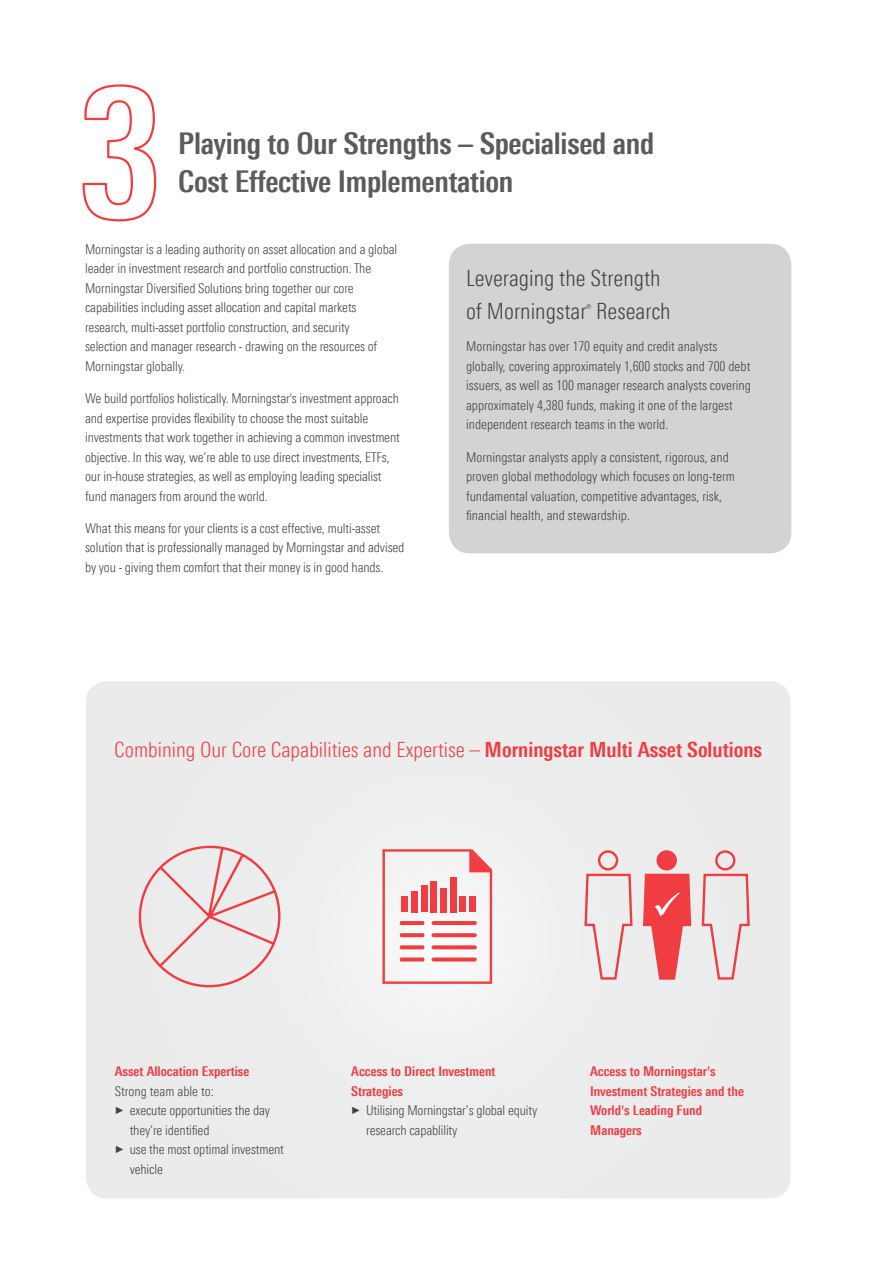
<style>
.page{position:relative;width:885px;height:1263px;background:#fff}
.page>*{position:absolute;margin:0;border:0;box-sizing:border-box;transform-origin:0 0}
.t1{font:700 condensed 30px/37.5px "Univers Nextfor MORN";letter-spacing:-.01em;color:#5a5b5d}
.t2{font:300 condensed 22.5px/33px "Univers Nextfor MORN";color:#414042}
.t3{font:300 condensed 21px "Univers Nextfor MORN";color:#ef3d42}
.t4{font:300 condensed 13.5px/19.5px "Univers Nextfor MORN";letter-spacing:-.01em;color:#414042}
.t5{font:700 condensed 13.5px/19.5px "Univers Nextfor MORN";color:#ef3d42}
.s1{font-weight:700}
</style>
<div class="page">
<div style="left:86px;top:681px;width:704px;height:517px;background:#ebeced"></div>
<svg style="left:82px;top:84px;width:75px;height:138px"></svg>
<div style="left:449px;top:244px;width:342px;height:309px;background:#d1d3d4;border-radius:21px"></div>
<svg style="left:700px;top:849px;width:51px;height:132px"></svg>
<svg style="left:583px;top:849px;width:50px;height:132px"></svg>
<svg style="left:643px;top:850px;width:48px;height:130px"></svg>
<svg style="left:381px;top:848px;width:112px;height:137px"></svg>
<div style="left:402px;top:896px;width:6px;height:16px;background:#ef3d42"></div>
<div style="left:411px;top:891px;width:6px;height:21px;background:#ef3d42"></div>
<div style="left:421px;top:886px;width:6px;height:26px;background:#ef3d42"></div>
<div style="left:431px;top:881px;width:6px;height:31px;background:#ef3d42"></div>
<div style="left:440px;top:888px;width:6px;height:24px;background:#ef3d42"></div>
<div style="left:450px;top:877px;width:6px;height:35px;background:#ef3d42"></div>
<div style="left:459px;top:896px;width:6px;height:16px;background:#ef3d42"></div>
<div style="left:469px;top:896px;width:6px;height:16px;background:#ef3d42"></div>
<svg style="left:130px;top:840px;width:159px;height:156px"></svg>
<svg style="left:352px;top:1107px;width:8px;height:7px"></svg>
<svg style="left:116px;top:1107px;width:7px;height:7px"></svg>
<svg style="left:116px;top:1146px;width:7px;height:7px"></svg>
<h1 class="t1" style="left:178px;top:125px;width:477px">Playing to Our Strengths – Specialised and<br>Cost Effective Implementation</h1>
<p class="t4" style="left:85px;top:239px;width:313px">Morningstar is a leading authority on asset allocation and a global leader in investment research and portfolio construction. The Morningstar Diversified Solutions bring together our core capabilities including asset allocation and capital markets research, multi-asset portfolio construction, and security<br>selection and manager research - drawing on the resources of Morningstar globally.</p>
<p class="t4" style="left:85px;top:388px;width:316px">We build portfolios holistically. Morningstar's investment approach and expertise provides flexibility to choose the most suitable investments that work together in achieving a common investment objective. In this way, we’re able to use direct investments, ETFs, our in-house strategies, as well as employing leading specialist fund managers from around the world.</p>
<p class="t4" style="left:85px;top:518px;width:321px">What this means for your clients is a cost effective, multi-asset solution that is professionally managed by Morningstar and advised by you - giving them comfort that their money is in good hands.</p>
<h2 class="t2" style="left:466px;top:262px;width:206px">Leveraging the Strength of Morningstar<sup>®</sup> Research</h2>
<p class="t4" style="left:466px;top:337px;width:286px">Morningstar has over 170 equity and credit analysts globally, covering approximately 1,600 stocks and 700 debt issuers, as well as 100 manager research analysts covering approximately 4,380 funds, making it one of the largest independent research teams in the world.</p>
<p class="t4" style="left:466px;top:447px;width:270px">Morningstar analysts apply a consistent, rigorous, and proven global methodology which focuses on long-term fundamental valuation, competitive advantages, risk, financial health, and stewardship.</p>
<h3 class="t3" style="left:114px;top:737px;width:649px">Combining Our Core Capabilities and Expertise – <span class="s1">Morningstar Multi Asset Solutions</span></h3>
<p class="t5" style="left:115px;top:1062px;width:136px">Asset Allocation Expertise</p>
<p class="t4" style="left:130px;top:1081px;width:156px;text-indent:-15px">Strong team able to:<br>execute opportunities the day they’re identified<br>use the most optimal investment vehicle</p>
<p class="t5" style="left:351px;top:1062px;width:146px">Access to Direct Investment<br>Strategies</p>
<p class="t4" style="left:366px;top:1101px;width:173px">Utilising Morningstar’s global equity research capablility</p>
<p class="t5" style="left:590px;top:1062px;width:155px">Access to Morningstar's<br>Investment Strategies and the<br>World's Leading Fund<br>Managers</p>
</div>
